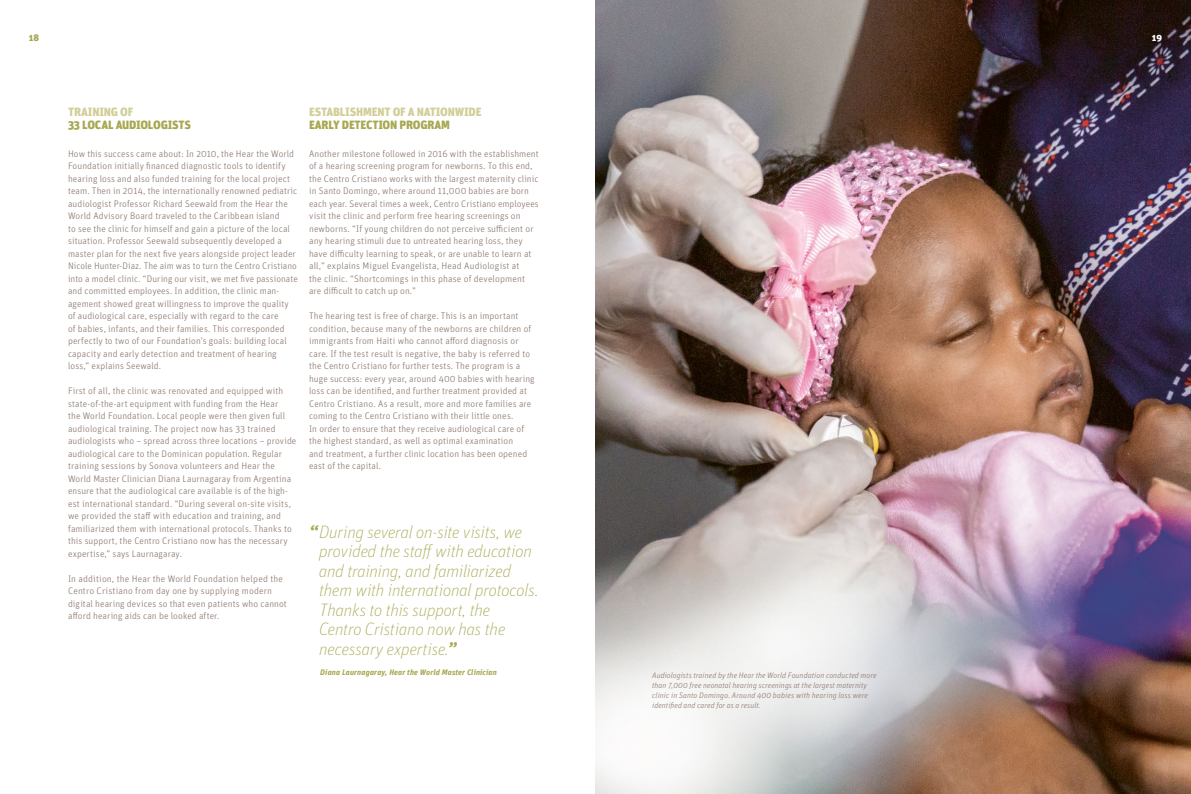
<style>
.page{position:relative;width:1191px;height:794px;background:#fff}
.page>*{position:absolute;margin:0;border:0;box-sizing:border-box;transform-origin:0 0}
.t1{font:italic 100 18px/19.5px "Unit OT";letter-spacing:-.015em;color:#a7a74f}
.t2{font:900 12px "Unit OT";letter-spacing:-.02em;color:#a7a74f}
.t3{font:900 12px "Unit OT";letter-spacing:-.02em;color:#d1ce98}
.t4{font:300 9.5px/12.5px "Unit OT";letter-spacing:.01em;color:#897369}
.t5{font:900 9.5px "Unit OT";color:#a7a74f}
.t6{font:900 9.5px "Unit OT";color:#fff}
.t7{font:italic 300 8px/10px "Unit OT";letter-spacing:.01em;color:#897369}
.t8{font:italic 700 8px "Unit OT";letter-spacing:.02em;color:#a7a74f}
.s1{font-weight:700}
</style>
<div class="page">
<img style="left:595px;top:0;width:596px;height:794px">
<p class="t5" style="left:29px;top:32px;width:12px">18</p>
<p class="t3" style="left:68px;top:104px;width:67px">TRAINING OF</p>
<p class="t2" style="left:68px;top:116px;width:125px">33 LOCAL AUDIOLOGISTS</p>
<p class="t4" style="left:68px;top:147px;width:231px">How this success came about: In 2010, the Hear the World Foundation initially financed diagnostic tools to identify hearing loss and also funded training for the local project team. Then in 2014, the internationally renowned pediatric audiologist Professor Richard Seewald from the Hear the World Advisory Board traveled to the Caribbean island<br>to see the clinic for himself and gain a picture of the local situation. Professor Seewald subsequently developed a master plan for the next five years alongside project leader Nicole Hunter-Diaz. The aim was to turn the Centro Cristiano into a model clinic. “During our visit, we met five passionate and committed employees. In addition, the clinic man&shy;agement showed great willingness to improve the quality of audiological care, especially with regard to the care<br>of babies, infants, and their families. This corresponded perfectly to two of our Foundation’s goals: building local capacity and early detection and treatment of hearing loss,” explains Seewald.</p>
<p class="t4" style="left:68px;top:385px;width:230px">First of all, the clinic was renovated and equipped with state-of-the-art equipment with funding from the Hear<br>the World Foundation. Local people were then given full audiological training. The project now has 33 trained audiologists who – spread across three locations – provide audiological care to the Dominican population. Regular training sessions by Sonova volunteers and Hear the World Master Clinician Diana Laurnagaray from Argentina ensure that the audiological care available is of the high&shy;est international standard. “During several on-site visits, we provided the staff with education and training, and familiarized them with international protocols. Thanks to this support, the Centro Cristiano now has the necessary expertise,” says Laurnagaray.</p>
<p class="t4" style="left:68px;top:572px;width:220px">In addition, the Hear the World Foundation helped the Centro Cristiano from day one by supplying modern digital hearing devices so that even patients who cannot afford hearing aids can be looked after.</p>
<p class="t3" style="left:309px;top:104px;width:174px">ESTABLISHMENT OF A NATIONWIDE</p>
<p class="t2" style="left:309px;top:116px;width:142px">EARLY DETECTION PROGRAM</p>
<p class="t4" style="left:309px;top:147px;width:231px">Another milestone followed in 2016 with the establishment of a hearing screening program for newborns. To this end, the Centro Cristiano works with the largest maternity clinic in Santo Domingo, where around 11,000 babies are born each year. Several times a week, Centro Cristiano employees visit the clinic and perform free hearing screenings on newborns. “If young children do not perceive sufficient or any hearing stimuli due to untreated hearing loss, they have difficulty learning to speak, or are unable to learn at all,” explains Miguel Evangelista, Head Audiologist at<br>the clinic. “Shortcomings in this phase of development are difficult to catch up on.”</p>
<p class="t4" style="left:309px;top:310px;width:227px">The hearing test is free of charge. This is an important condition, because many of the newborns are children of immigrants from Haiti who cannot afford diagnosis or care. If the test result is negative, the baby is referred to the Centro Cristiano for further tests. The program is a huge success: every year, around 400 babies with hearing loss can be identified, and further treatment provided at Centro Cristiano. As a result, more and more families are coming to the Centro Cristiano with their little ones.<br>In order to ensure that they receive audiological care of the highest standard, as well as optimal examination<br>and treatment, a further clinic location has been opened east of the capital.</p>
<h1 class="t1" style="left:319px;top:522px;width:221px;text-indent:-10px"><span class="s1">“</span> During several on-site visits, we provided the staff with education and training, and familiarized them with international protocols.<br>Thanks to this support, the<br>Centro Cristiano now has the necessary expertise.<span class="s1">”</span></h1>
<p class="t8" style="left:320px;top:667px;width:178px">Diana Laurnagaray, Hear the World Master Clinician</p>
<p class="t7" style="left:652px;top:670px;width:226px">Audiologists trained by the Hear the World Foundation conducted more than 7,000 free neonatal hearing screenings at the largest maternity clinic in Santo Domingo. Around 400 babies with hearing loss were identified and cared for as a result.</p>
<p class="t6" style="left:1151px;top:32px;width:12px">19</p>
</div>
